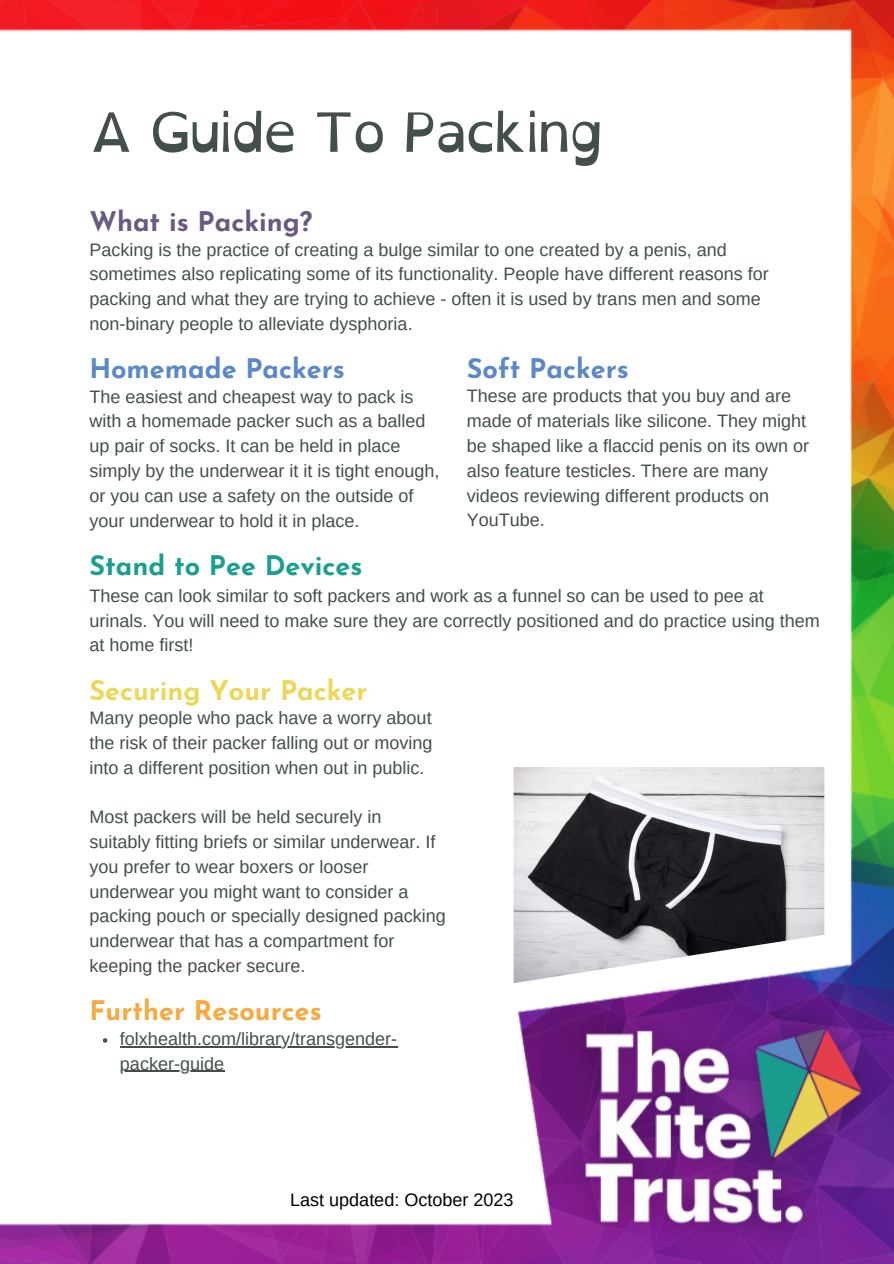
<style>
.page{position:relative;width:894px;height:1264px;background:#fff}
.page>*{position:absolute;margin:0;border:0;box-sizing:border-box;transform-origin:0 0}
.t1{font:54px "Open Dyslexic";letter-spacing:-.05em;color:#434e4d}
.t2{font:700 27px "Josefin Sans";color:#5b89c7}
.t3{font:700 27px "Josefin Sans";color:#ebd758}
.t4{font:700 27px "Josefin Sans";color:#1a9f8f}
.t5{font:700 27px "Josefin Sans";color:#f7a940}
.t6{font:700 27px "Josefin Sans";color:#6a5a81}
.t7{font:18px/24.8px "Arimo";color:#434e4d}
.t8{font:18px "Arimo";color:#000}
</style>
<div class="page">
<img style="left:0;top:0;width:893px;height:1263px">
<img style="left:513px;top:767px;width:311px;height:216px">
<svg style="left:103px;top:1038px;width:4px;height:4px"></svg>
<hr style="left:120px;top:1046px;width:277px;height:1px;background:#434e4d">
<hr style="left:120px;top:1070px;width:104px;height:1px;background:#434e4d">
<p class="t1" style="left:89px;top:84px;width:515px">A Guide To Packing</p>
<p class="t6" style="left:89px;top:210px;width:224px">What is Packing?</p>
<p class="t7" style="left:89px;top:237px;width:680px">Packing is the practice of creating a bulge similar to one created by a penis, and sometimes also replicating some of its functionality. People have different reasons for packing and what they are trying to achieve - often it is used by trans men and some</p>
<p class="t7" style="left:89px;top:311px;width:325px">non-binary people to alleviate dysphoria.</p>
<p class="t2" style="left:89px;top:357px;width:257px">Homemade Packers</p>
<p class="t7" style="left:89px;top:384px;width:351px">The easiest and cheapest way to pack is with a homemade packer such as a balled up pair of socks. It can be held in place simply by the underwear it it is tight enough, or you can use a safety on the outside of your underwear to hold it in place.</p>
<p class="t2" style="left:467px;top:357px;width:163px">Soft Packers</p>
<p class="t7" style="left:467px;top:384px;width:343px">These are products that you buy and are made of materials like silicone. They might be shaped like a flaccid penis on its own or also feature testicles. There are many videos reviewing different products on YouTube.</p>
<p class="t4" style="left:89px;top:554px;width:275px">Stand to Pee Devices</p>
<p class="t7" style="left:89px;top:583px;width:731px">These can look similar to soft packers and work as a funnel so can be used to pee at urinals. You will need to make sure they are correctly positioned and do practice using them at home first!</p>
<p class="t3" style="left:89px;top:679px;width:279px">Securing Your Packer</p>
<p class="t7" style="left:89px;top:705px;width:344px;text-align:justify">Many people who pack have a worry about the risk of their packer falling out or moving into a different position when out in public.</p>
<p class="t7" style="left:89px;top:804px;width:358px">Most packers will be held securely in suitably fitting briefs or similar underwear. If you prefer to wear boxers or looser underwear you might want to consider a packing pouch or specially designed packing underwear that has a compartment for keeping the packer secure.</p>
<p class="t5" style="left:89px;top:999px;width:234px">Further Resources</p>
<p class="t7" style="left:120px;top:1026px;width:278px">folxhealth.com/library/transgender&shy;packer-guide</p>
<p class="t8" style="left:290px;top:1189px;width:225px">Last updated: October 2023</p>
</div>
